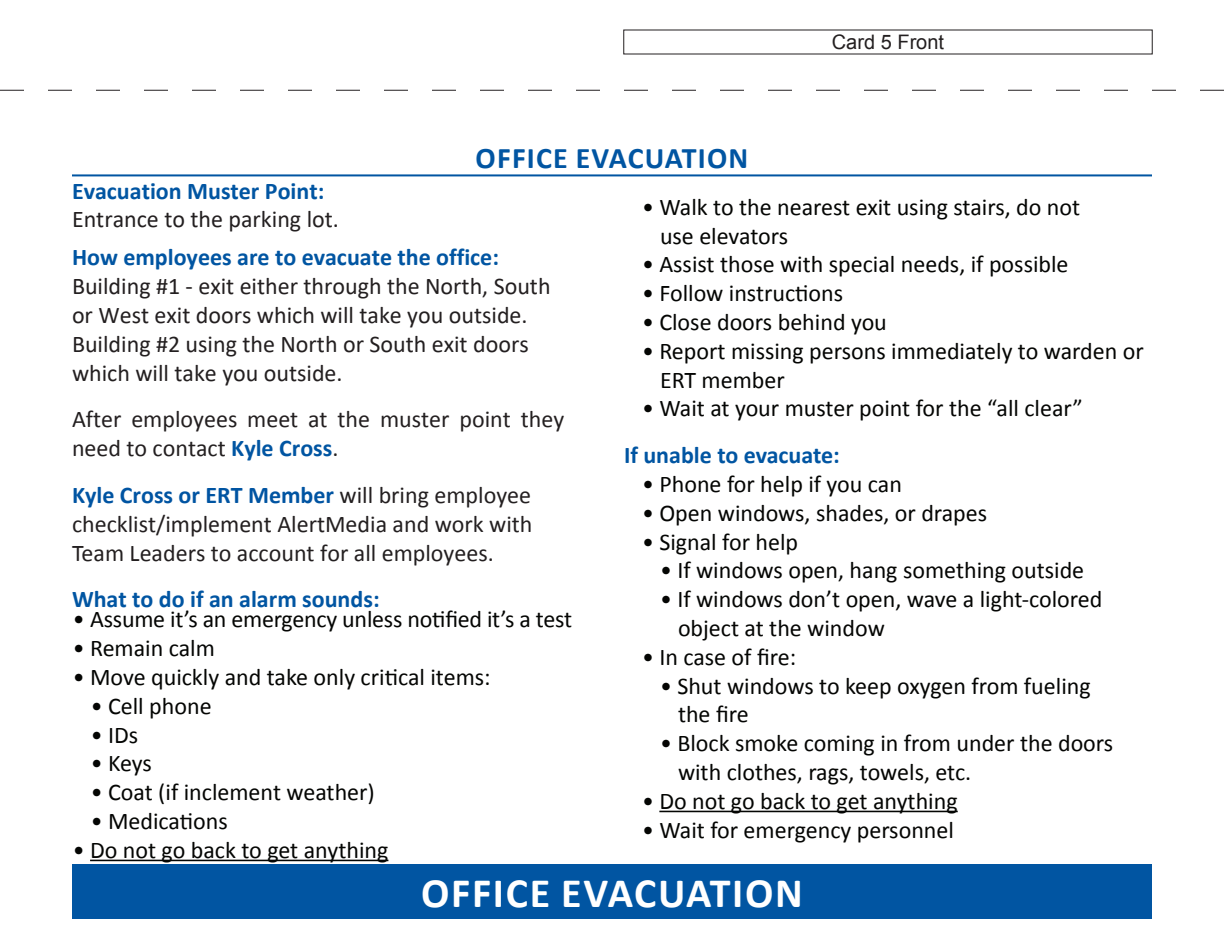
<style>
.page{position:relative;width:1224px;height:936px;background:#fff}
.page>*{position:absolute;margin:0;border:0;box-sizing:border-box;transform-origin:0 0}
.t1{font:700 42px "Calibri";letter-spacing:.04em;color:#fff}
.t2{font:700 30px "Calibri";letter-spacing:.04em;color:#0155a2}
.t3{font:24px/28.8px "Calibri";color:#040503}
.t4{font:24px/28.8px "Calibri";color:#231f20}
.t5{font:700 24px "Calibri";color:#0155a2}
.Card-ID{font:20px "Arial";color:#231f20}
.s1{font-weight:700;color:#0155a2}
.s2{font-weight:700;color:#0054a2}
</style>
<div class="page">
<svg style="left:0;top:90px;width:1224px;height:1px"></svg>
<div style="left:72px;top:864px;width:1080px;height:54px;background:#0155a2"></div>
<hr style="left:90px;top:860px;width:298px;height:1px;background:#040503">
<hr style="left:659px;top:811px;width:299px;height:1px;background:#040503">
<hr style="left:72px;top:174px;width:1080px;height:2px;background:#0155a2">
<p class="t2" style="left:476px;top:139px;width:274px">OFFICE EVACUATION</p>
<p class="Card-ID" style="left:832px;top:29px;width:114px">Card 5 Front</p>
<p class="t4" style="left:72px;top:176px;width:268px"><span class="s1">Evacuation Muster Point:<br></span>Entrance to the parking lot.</p>
<p class="t4" style="left:72px;top:243px;width:480px"><span class="s1">How employees are to evacuate the office:<br></span>Building #1 - exit either through the North, South or West exit doors which will take you outside.<br>Building #2 using the North or South exit doors which will take you outside.</p>
<p class="t4" style="left:72px;top:405px;width:494px">After employees meet at the muster point they need to contact <span class="s1">Kyle Cross</span>.</p>
<p class="t4" style="left:72px;top:481px;width:462px;text-align:justify"><span class="s2">Kyle Cross or ERT Member</span> will bring employee checklist/implement AlertMedia and work with Team Leaders to account for all employees.</p>
<p class="t5" style="left:72px;top:584px;width:309px">What to do if an alarm sounds:</p>
<p class="t3" style="left:73px;top:605px;width:501px">• Assume it’s an emergency unless notified it’s a test</p>
<p class="t3" style="left:73px;top:634px;width:144px">• Remain calm</p>
<p class="t3" style="left:73px;top:663px;width:419px">• Move quickly and take only critical items:</p>
<p class="t3" style="left:91px;top:691px;width:122px">• Cell phone</p>
<p class="t3" style="left:91px;top:720px;width:49px">• IDs</p>
<p class="t3" style="left:91px;top:749px;width:63px">• Keys</p>
<p class="t3" style="left:91px;top:778px;width:286px">• Coat (if inclement weather)</p>
<p class="t3" style="left:91px;top:807px;width:139px">• Medications</p>
<p class="t3" style="left:73px;top:835px;width:317px">• Do not go back to get anything</p>
<p class="t3" style="left:660px;top:192px;width:422px;text-indent:-18px">• Walk to the nearest exit using stairs, do not use elevators</p>
<p class="t3" style="left:642px;top:250px;width:428px">• Assist those with special needs, if possible</p>
<p class="t3" style="left:642px;top:279px;width:203px">• Follow instructions</p>
<p class="t3" style="left:642px;top:308px;width:246px">• Close doors behind you</p>
<p class="t3" style="left:660px;top:336px;width:485px;text-indent:-18px">• Report missing persons immediately to warden or<br>ERT member</p>
<p class="t3" style="left:642px;top:394px;width:443px">• Wait at your muster point for the “all clear”</p>
<p class="t5" style="left:624px;top:440px;width:217px">If unable to evacuate:</p>
<p class="t3" style="left:642px;top:470px;width:261px">• Phone for help if you can</p>
<p class="t3" style="left:642px;top:498px;width:347px">• Open windows, shades, or drapes</p>
<p class="t3" style="left:642px;top:527px;width:158px">• Signal for help</p>
<p class="t3" style="left:660px;top:556px;width:426px">• If windows open, hang something outside</p>
<p class="t3" style="left:678px;top:585px;width:426px;text-indent:-18px">• If windows don’t open, wave a light-colored object at the window</p>
<p class="t3" style="left:642px;top:642px;width:156px">• In case of fire:</p>
<p class="t3" style="left:678px;top:671px;width:414px;text-indent:-18px">• Shut windows to keep oxygen from fueling the fire</p>
<p class="t3" style="left:678px;top:729px;width:437px;text-indent:-18px">• Block smoke coming in from under the doors with clothes, rags, towels, etc.</p>
<p class="t3" style="left:642px;top:786px;width:317px">• Do not go back to get anything</p>
<p class="t3" style="left:642px;top:815px;width:313px">• Wait for emergency personnel</p>
<p class="t1" style="left:421px;top:866px;width:383px">OFFICE EVACUATION</p>
</div>
